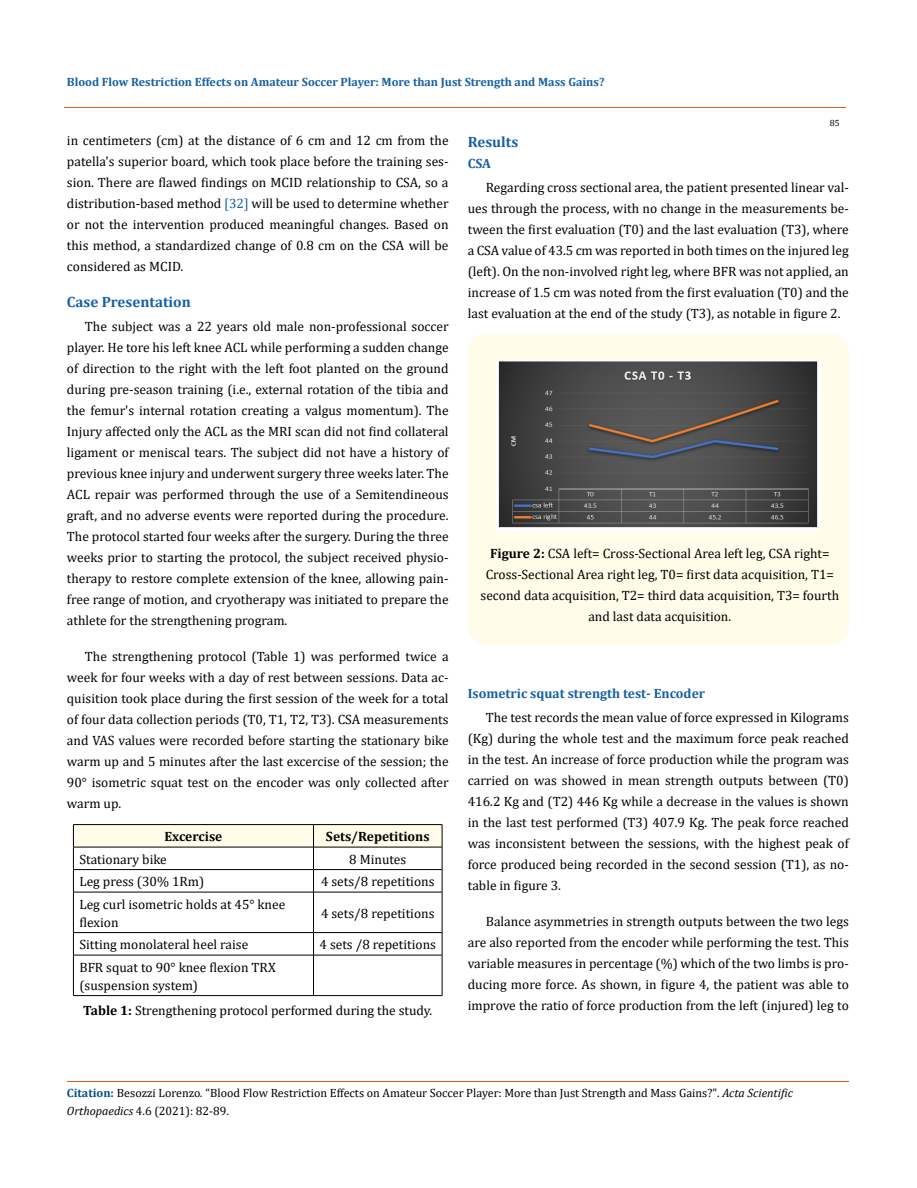
<style>
.page{position:relative;width:917px;height:1188px;background:#fff}
.page>*{position:absolute;margin:0;border:0;box-sizing:border-box;transform-origin:0 0}
.t1{font:700 15px "Cambria";color:#1560a6}
.t2{font:13.5px/21px "Cambria";color:#000;text-align:justify}
.t3{font:700 13.5px "Cambria";color:#1560a6}
.t4{font:700 13.5px "Cambria";color:#000}
.t5{font:12px/18px "Cambria";color:#000}
.t6{font:700 12px "Cambria";color:#1560a6}
.t7{font:9px "Cambria";color:#000}
.s1{color:#1560a6}
.s2{font-weight:700}
.s3{font-weight:700;color:#035089}
.s4{font-style:italic}
</style>
<div class="page">
<hr style="left:73px;top:824px;width:240px;height:1px;background:#000">
<hr style="left:313px;top:824px;width:129px;height:1px;background:#000">
<svg style="left:73px;top:825px;width:370px;height:67px"></svg>
<hr style="left:73px;top:892px;width:240px;height:1px;background:#000">
<hr style="left:73px;top:892px;width:1px;height:40px;background:#000">
<hr style="left:313px;top:892px;width:129px;height:1px;background:#000">
<hr style="left:313px;top:892px;width:1px;height:40px;background:#000">
<hr style="left:442px;top:892px;width:1px;height:40px;background:#000">
<hr style="left:73px;top:932px;width:240px;height:1px;background:#000">
<svg style="left:73px;top:933px;width:1px;height:22px"></svg>
<hr style="left:313px;top:932px;width:129px;height:1px;background:#000">
<svg style="left:313px;top:933px;width:1px;height:22px"></svg>
<svg style="left:442px;top:933px;width:1px;height:22px"></svg>
<hr style="left:73px;top:955px;width:240px;height:1px;background:#000">
<hr style="left:73px;top:955px;width:1px;height:40px;background:#000">
<hr style="left:313px;top:955px;width:129px;height:1px;background:#000">
<hr style="left:313px;top:955px;width:1px;height:40px;background:#000">
<hr style="left:442px;top:955px;width:1px;height:40px;background:#000">
<hr style="left:73px;top:995px;width:240px;height:1px;background:#000">
<hr style="left:313px;top:995px;width:129px;height:1px;background:#000">
<div style="left:468px;top:333px;width:380px;height:312px;background:#fffde9;border-radius:18px"></div>
<img style="left:496px;top:360px;width:324px;height:171px">
<hr style="left:64px;top:108px;width:781px;height:1px;background:#e05d1a">
<hr style="left:67px;top:1082px;width:781px;height:1px;background:#e05d1a">
<p class="t6" style="left:67px;top:73px;width:539px">Blood Flow Restriction Effects on Amateur Soccer Player: More than Just Strength and Mass Gains?</p>
<p class="t7" style="left:829px;top:118px;width:11px">85</p>
<p class="t2" style="left:67px;top:130px;width:383px">in centimeters (cm) at the distance of 6 cm and 12 cm from the patella's superior board, which took place before the training ses&shy;sion. There are flawed findings on MCID relationship to CSA, so a distribution-based method <span class="s1">[32]</span> will be used to determine whether or not the intervention produced meaningful changes. Based on this method, a standardized change of 0.8 cm on the CSA will be considered as MCID.</p>
<p class="t1" style="left:67px;top:292px;width:125px">Case Presentation</p>
<p class="t2" style="left:67px;top:316px;width:383px;text-indent:18px">The subject was a 22 years old male non-professional soccer player. He tore his left knee ACL while performing a sudden change of direction to the right with the left foot planted on the ground during pre-season training (i.e., external rotation of the tibia and the femur's internal rotation creating a valgus momentum). The Injury affected only the ACL as the MRI scan did not find collateral ligament or meniscal tears. The subject did not have a history of previous knee injury and underwent surgery three weeks later. The ACL repair was performed through the use of a Semitendineous graft, and no adverse events were reported during the procedure.<br>The protocol started four weeks after the surgery. During the three weeks prior to starting the protocol, the subject received physio&shy;therapy to restore complete extension of the knee, allowing pain&shy;free range of motion, and cryotherapy was initiated to prepare the athlete for the strengthening program.</p>
<p class="t2" style="left:67px;top:646px;width:383px;text-indent:18px">The strengthening protocol (Table 1) was performed twice a week for four weeks with a day of rest between sessions. Data ac&shy;quisition took place during the first session of the week for a total of four data collection periods (T0, T1, T2, T3). CSA measurements and VAS values were recorded before starting the stationary bike warm up and 5 minutes after the last excercise of the session; the 90° isometric squat test on the encoder was only collected after warm up.</p>
<p class="t4" style="left:164px;top:827px;width:59px">Excercise</p>
<p class="t4" style="left:326px;top:827px;width:105px">Sets/Repetitions</p>
<p class="t2" style="left:79px;top:848px;width:89px">Stationary bike</p>
<p class="t2" style="left:349px;top:848px;width:59px">8 Minutes</p>
<p class="t2" style="left:79px;top:871px;width:126px">Leg press (30% 1Rm)</p>
<p class="t2" style="left:321px;top:871px;width:115px">4 sets/8 repetitions</p>
<p class="t2" style="left:79px;top:895px;width:207px;line-height:18px">Leg curl isometric holds at 45° knee flexion</p>
<p class="t2" style="left:321px;top:902px;width:115px">4 sets/8 repetitions</p>
<p class="t2" style="left:79px;top:934px;width:170px">Sitting monolateral heel raise</p>
<p class="t2" style="left:319px;top:934px;width:118px">4 sets /8 repetitions</p>
<p class="t2" style="left:79px;top:958px;width:198px;line-height:18px">BFR squat to 90° knee flexion TRX (suspension system)</p>
<p class="t2" style="left:83px;top:1000px;width:350px"><span class="s2">Table 1:</span> Strengthening protocol performed during the study.</p>
<p class="t1" style="left:468px;top:131px;width:52px">Results</p>
<p class="t3" style="left:468px;top:153px;width:25px">CSA</p>
<p class="t2" style="left:468px;top:176px;width:382px;text-indent:18px">Regarding cross sectional area, the patient presented linear val&shy;ues through the process, with no change in the measurements be&shy;tween the first evaluation (T0) and the last evaluation (T3), where a CSA value of 43.5 cm was reported in both times on the injured leg (left). On the non-involved right leg, where BFR was not applied, an increase of 1.5 cm was noted from the first evaluation (T0) and the last evaluation at the end of the study (T3), as notable in figure 2.</p>
<p class="t2" style="left:480px;top:543px;width:360px;text-align:center"><span class="s2">Figure 2:</span> CSA left= Cross-Sectional Area left leg, CSA right= Cross-Sectional Area right leg, T0= first data acquisition, T1= second data acquisition, T2= third data acquisition, T3= fourth and last data acquisition.</p>
<p class="t3" style="left:468px;top:684px;width:239px">Isometric squat strength test- Encoder</p>
<p class="t2" style="left:468px;top:707px;width:382px;text-indent:18px">The test records the mean value of force expressed in Kilograms (Kg) during the whole test and the maximum force peak reached in the test. An increase of force production while the program was carried on was showed in mean strength outputs between (T0)<br>416.2 Kg and (T2) 446 Kg while a decrease in the values is shown in the last test performed (T3) 407.9 Kg. The peak force reached was inconsistent between the sessions, with the highest peak of force produced being recorded in the second session (T1), as no&shy;table in figure 3.</p>
<p class="t2" style="left:468px;top:911px;width:382px;text-indent:18px">Balance asymmetries in strength outputs between the two legs are also reported from the encoder while performing the test. This variable measures in percentage (%) which of the two limbs is pro&shy;ducing more force. As shown, in figure 4, the patient was able to improve the ratio of force production from the left (injured) leg to</p>
<p class="t5" style="left:67px;top:1084px;width:727px"><span class="s3">Citation:</span> Besozzi Lorenzo<span class="s4">.</span> “Blood Flow Restriction Effects on Amateur Soccer Player: More than Just Strength and Mass Gains?". <span class="s4">Acta Scientific<br>Orthopaedics</span> 4.6 (2021): 82-89.</p>
</div>
